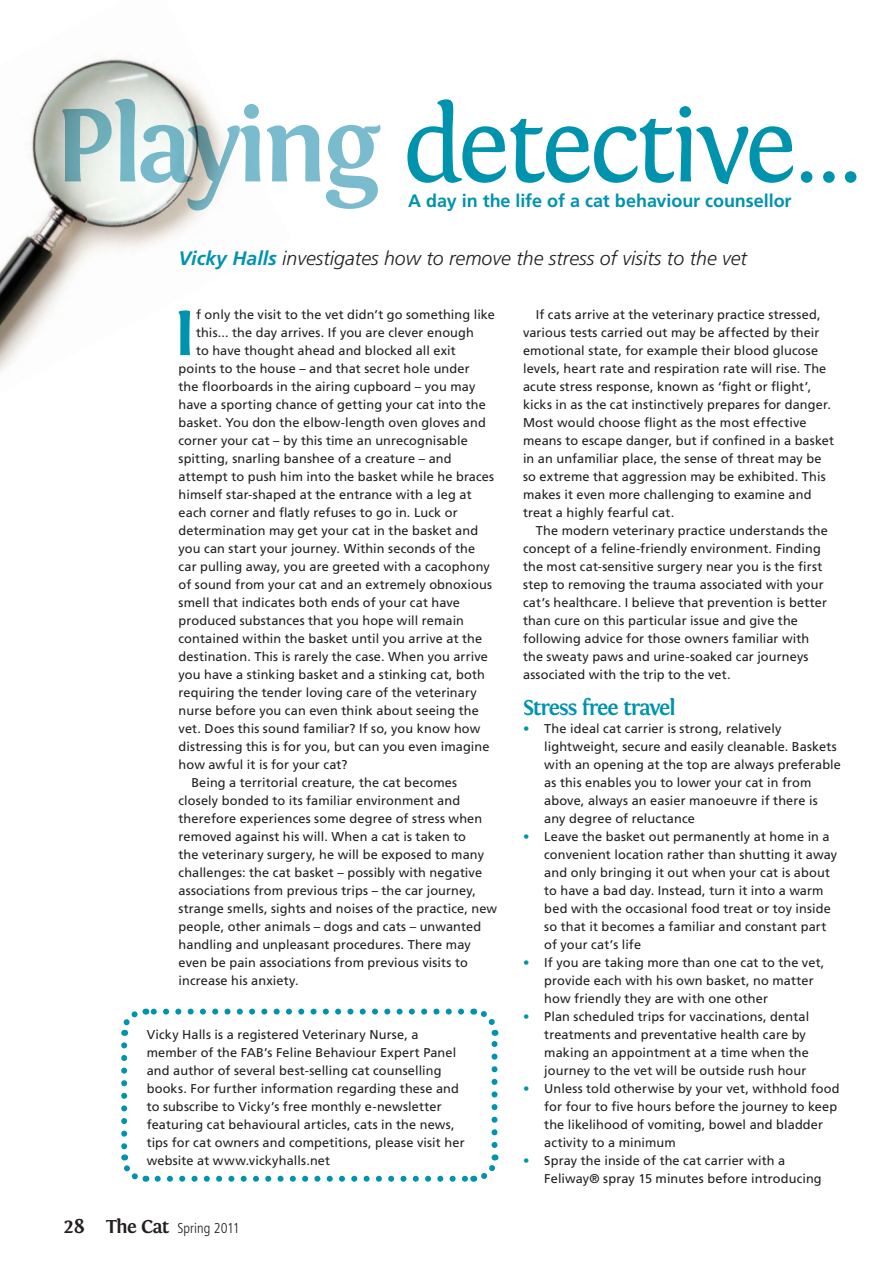
<style>
.page{position:relative;width:893px;height:1263px;background:#fff}
.page>*{position:absolute;margin:0;border:0;box-sizing:border-box;transform-origin:0 0}
.t1{font:700 65.85px "Fontin";color:#0093ad}
.t2{font:700 22.5px "Fontin";letter-spacing:-.05em;color:#0093ad}
.t3{font:italic 300 19.5px "Frutiger";color:#231f20}
.t4{font:700 18px "Frutiger";letter-spacing:-.005em;color:#0093ad}
.t5{font:300 condensed 14.25px "Frutiger";color:#231f20}
.t6{font:12.75px/18px "Frutiger";letter-spacing:.01em;color:#231f20}
.s1{font-weight:700;color:#0093ad}
.s2{font-family:"Fontin";font-weight:700;font-stretch:normal;font-size:21px}
.s3{font-family:"Fontin";font-weight:700;font-stretch:normal;font-size:19.5px}
.s4{color:#0093ad}
</style>
<div class="page">
<img style="left:0;top:58px;width:204px;height:314px">
<svg style="left:407px;top:99px;width:449px;height:85px"></svg>
<svg style="left:62px;top:99px;width:318px;height:112px"></svg>
<svg style="left:158px;top:1176px;width:309px;height:6px"></svg>
<svg style="left:152px;top:1008px;width:309px;height:6px"></svg>
<svg style="left:121px;top:1045px;width:26px;height:137px"></svg>
<svg style="left:473px;top:1154px;width:26px;height:28px"></svg>
<svg style="left:472px;top:1008px;width:27px;height:137px"></svg>
<svg style="left:121px;top:1008px;width:25px;height:28px"></svg>
<h3 class="t4" style="left:408px;top:190px;width:385px">A day in the life of a cat behaviour counsellor</h3>
<h3 class="t3" style="left:179px;top:247px;width:570px"><span class="s1">Vicky Halls</span> investigates how to remove the stress of visits to the vet</h3>
<h1 class="t1" style="left:174px;top:296px;width:24px">I</h1>
<p class="t6" style="left:196px;top:305px;width:300px">f only the visit to the vet didn’t go something like</p>
<p class="t6" style="left:196px;top:323px;width:279px">this... the day arrives. If you are clever enough</p>
<p class="t6" style="left:196px;top:342px;width:261px">to have thought ahead and blocked all exit</p>
<p class="t6" style="left:179px;top:360px;width:293px">points to the house – and that secret hole under</p>
<p class="t6" style="left:179px;top:378px;width:298px">the floorboards in the airing cupboard – you may</p>
<p class="t6" style="left:179px;top:396px;width:309px">have a sporting chance of getting your cat into the</p>
<p class="t6" style="left:179px;top:414px;width:309px">basket. You don the elbow-length oven gloves and</p>
<p class="t6" style="left:179px;top:432px;width:291px">corner your cat – by this time an unrecognisable</p>
<p class="t6" style="left:179px;top:450px;width:275px">spitting, snarling banshee of a creature – and</p>
<p class="t6" style="left:179px;top:468px;width:317px">attempt to push him into the basket while he braces</p>
<p class="t6" style="left:179px;top:486px;width:295px">himself star-shaped at the entrance with a leg at</p>
<p class="t6" style="left:179px;top:504px;width:281px">each corner and flatly refuses to go in. Luck or</p>
<p class="t6" style="left:179px;top:522px;width:301px">determination may get your cat in the basket and</p>
<p class="t6" style="left:179px;top:540px;width:298px">you can start your journey. Within seconds of the</p>
<p class="t6" style="left:179px;top:558px;width:313px">car pulling away, you are greeted with a cacophony</p>
<p class="t6" style="left:179px;top:576px;width:315px">of sound from your cat and an extremely obnoxious</p>
<p class="t6" style="left:179px;top:594px;width:283px">smell that indicates both ends of your cat have</p>
<p class="t6" style="left:179px;top:612px;width:287px">produced substances that you hope will remain</p>
<p class="t6" style="left:179px;top:630px;width:305px">contained within the basket until you arrive at the</p>
<p class="t6" style="left:179px;top:648px;width:311px">destination. This is rarely the case. When you arrive</p>
<p class="t6" style="left:179px;top:666px;width:308px">you have a stinking basket and a stinking cat, both</p>
<p class="t6" style="left:179px;top:684px;width:300px">requiring the tender loving care of the veterinary</p>
<p class="t6" style="left:179px;top:702px;width:302px">nurse before you can even think about seeing the</p>
<p class="t6" style="left:179px;top:720px;width:303px">vet. Does this sound familiar? If so, you know how</p>
<p class="t6" style="left:179px;top:738px;width:312px">distressing this is for you, but can you even imagine</p>
<p class="t6" style="left:179px;top:756px;width:171px">how awful it is for your cat?</p>
<p class="t6" style="left:191px;top:774px;width:267px">Being a territorial creature, the cat becomes</p>
<p class="t6" style="left:179px;top:792px;width:283px">closely bonded to its familiar environment and</p>
<p class="t6" style="left:179px;top:810px;width:305px">therefore experiences some degree of stress when</p>
<p class="t6" style="left:179px;top:828px;width:289px">removed against his will. When a cat is taken to</p>
<p class="t6" style="left:179px;top:846px;width:307px">the veterinary surgery, he will be exposed to many</p>
<p class="t6" style="left:179px;top:864px;width:305px">challenges: the cat basket – possibly with negative</p>
<p class="t6" style="left:179px;top:882px;width:299px">associations from previous trips – the car journey,</p>
<p class="t6" style="left:179px;top:900px;width:320px">strange smells, sights and noises of the practice, new</p>
<p class="t6" style="left:179px;top:918px;width:304px">people, other animals – dogs and cats – unwanted</p>
<p class="t6" style="left:179px;top:936px;width:294px">handling and unpleasant procedures. There may</p>
<p class="t6" style="left:179px;top:954px;width:291px">even be pain associations from previous visits to</p>
<p class="t6" style="left:179px;top:972px;width:122px">increase his anxiety.</p>
<p class="t6" style="left:147px;top:1025px;width:319px">Vicky Halls is a registered Veterinary Nurse, a member of the FAB’s Feline Behaviour Expert Panel and author of several best-selling cat counselling books. For further information regarding these and to subscribe to Vicky’s free monthly e-newsletter featuring cat behavioural articles, cats in the news, tips for cat owners and competitions, please visit her website at www.vickyhalls.net</p>
<p class="t5" style="left:64px;top:1220px;width:177px"><span class="s2">28</span> <span class="s3">The Cat</span> Spring 2011</p>
<p class="t6" style="left:523px;top:306px;width:313px;text-indent:13px">If cats arrive at the veterinary practice stressed, various tests carried out may be affected by their emotional state, for example their blood glucose levels, heart rate and respiration rate will rise. The acute stress response, known as ‘fight or flight’, kicks in as the cat instinctively prepares for danger.<br>Most would choose flight as the most effective means to escape danger, but if confined in a basket in an unfamiliar place, the sense of threat may be so extreme that aggression may be exhibited. This makes it even more challenging to examine and treat a highly fearful cat.</p>
<p class="t6" style="left:523px;top:522px;width:306px;text-indent:13px">The modern veterinary practice understands the concept of a feline-friendly environment. Finding the most cat-sensitive surgery near you is the first step to removing the trauma associated with your cat’s healthcare. I believe that prevention is better than cure on this particular issue and give the following advice for those owners familiar with the sweaty paws and urine-soaked car journeys associated with the trip to the vet.</p>
<h2 class="t2" style="left:523px;top:695px;width:154px">Stress free travel</h2>
<p class="t6" style="left:544px;top:719px;width:298px;text-indent:-21px"><span class="s4">•</span> The ideal cat carrier is strong, relatively lightweight, secure and easily cleanable. Baskets with an opening at the top are always preferable as this enables you to lower your cat in from above, always an easier manoeuvre if there is any degree of reluctance</p>
<p class="t6" style="left:544px;top:828px;width:294px;text-indent:-21px"><span class="s4">•</span> Leave the basket out permanently at home in a convenient location rather than shutting it away and only bringing it out when your cat is about to have a bad day. Instead, turn it into a warm bed with the occasional food treat or toy inside so that it becomes a familiar and constant part of your cat’s life</p>
<p class="t6" style="left:544px;top:954px;width:282px;text-indent:-21px"><span class="s4">•</span> If you are taking more than one cat to the vet, provide each with his own basket, no matter how friendly they are with one other</p>
<p class="t6" style="left:544px;top:1008px;width:266px;text-indent:-21px"><span class="s4">•</span> Plan scheduled trips for vaccinations, dental treatments and preventative health care by making an appointment at a time when the journey to the vet will be outside rush hour</p>
<p class="t6" style="left:544px;top:1080px;width:297px;text-indent:-21px"><span class="s4">•</span> Unless told otherwise by your vet, withhold food for four to five hours before the journey to keep the likelihood of vomiting, bowel and bladder activity to a minimum</p>
<p class="t6" style="left:544px;top:1152px;width:279px;text-indent:-21px"><span class="s4">•</span> Spray the inside of the cat carrier with a<br>Feliway® spray 15 minutes before introducing</p>
</div>
